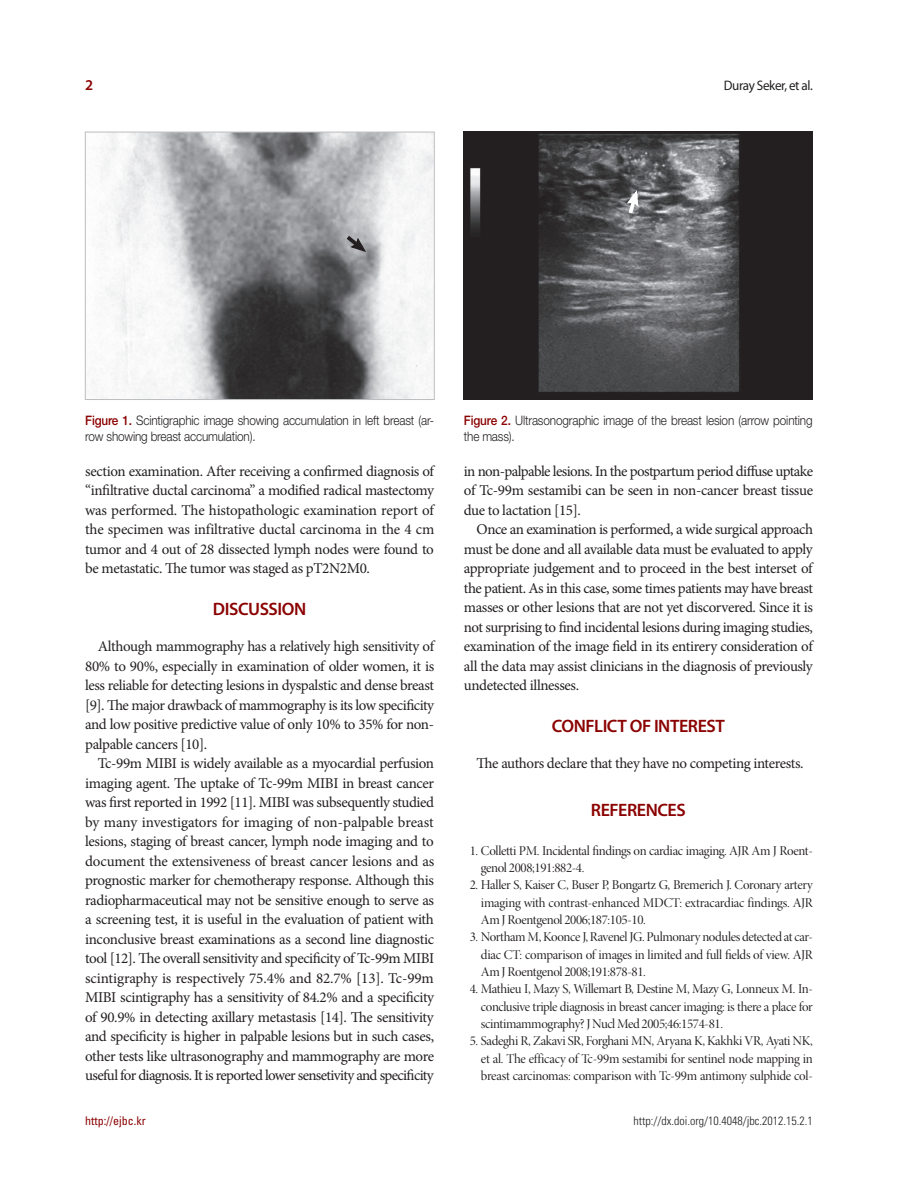
<style>
.page{position:relative;width:898px;height:1195px;background:#fff}
.page>*{position:absolute;margin:0;border:0;box-sizing:border-box;transform-origin:0 0}
.본문_대제목{font:600 18px "Myriad Pro";letter-spacing:-.025em;color:#8b0202}
.본문{font:15px/19.5px "Minion Pro";letter-spacing:-.03em;color:#231f20;text-align:justify}
.t1{font:600 15px "Myriad Pro";color:#8b0202}
.하시라{font:13.8px "Myriad Pro";letter-spacing:-.03em;color:#231f20;scale:.95 1}
.참고문헌_1자리{font:13.5px/17.4px "Minion Pro Disp";letter-spacing:-.025em;color:#231f20;text-align:justify}
.표_제목__그림_설명{font:300 13.05px/15.6px "Helvetica Neue LT Std";letter-spacing:-.015em;color:#231f20;scale:.9 1}
.t2{font:300 condensed 12px "Univers LT Std";color:#231f20}
.t3{font:condensed 12px "Univers LT Std";color:#8b0202}
.s1{font-weight:500;color:#8b0202}
</style>
<div class="page">
<img style="left:463px;top:132px;width:349px;height:268px">
<svg style="left:625px;top:190px;width:14px;height:28px"></svg>
<img style="left:91px;top:134px;width:341px;height:264px">
<div style="left:85px;top:132px;width:349px;height:268px;border:1px solid #bcbdc0"></div>
<svg style="left:342px;top:232px;width:24px;height:21px"></svg>
<p class="t1" style="left:85px;top:76px;width:10px">2</p>
<p class="하시라" style="left:723px;top:77px;width:95px">Duray Seker, et al.</p>
<p class="표_제목__그림_설명" style="left:85px;top:413px;width:389px"><span class="s1">Figure 1.</span> Scintigraphic image showing accumulation in left breast (ar&shy;row showing breast accumulation).</p>
<p class="본문" style="left:85px;top:461px;width:350px">section examination. After receiving a confirmed diagnosis of “infiltrative ductal carcinoma” a modified radical mastectomy was performed. The histopathologic examination report of the specimen was infiltrative ductal carcinoma in the 4 cm tumor and 4 out of 28 dissected lymph nodes were found to be metastatic. The tumor was staged as pT2N2M0.</p>
<p class="본문_대제목" style="left:213px;top:597px;width:95px">DISCUSSION</p>
<p class="본문" style="left:85px;top:637px;width:350px;text-indent:13px">Although mammography has a relatively high sensitivity of 80% to 90%, especially in examination of older women, it is less reliable for detecting lesions in dyspalstic and dense breast [9]. The major drawback of mammography is its low specificity and low positive predictive value of only 10% to 35% for non&shy;palpable cancers [10].</p>
<p class="본문" style="left:85px;top:754px;width:350px;text-indent:13px">Tc-99m MIBI is widely available as a myocardial perfusion imaging agent. The uptake of Tc-99m MIBI in breast cancer was first reported in 1992 [11]. MIBI was subsequently studied by many investigators for imaging of non-palpable breast lesions, staging of breast cancer, lymph node imaging and to document the extensiveness of breast cancer lesions and as prognostic marker for chemotherapy response. Although this radiopharmaceutical may not be sensitive enough to serve as a screening test, it is useful in the evaluation of patient with inconclusive breast examinations as a second line diagnostic tool [12]. The overall sensitivity and specificity of Tc-99m MIBI scintigraphy is respectively 75.4% and 82.7% [13]. Tc-99m MIBI scintigraphy has a sensitivity of 84.2% and a specificity of 90.9% in detecting axillary metastasis [14]. The sensitivity and specificity is higher in palpable lesions but in such cases, other tests like ultrasonography and mammography are more useful for diagnosis. It is reported lower sensetivity and specificity</p>
<p class="표_제목__그림_설명" style="left:463px;top:413px;width:389px"><span class="s1">Figure 2.</span> Ultrasonographic image of the breast lesion (arrow pointing the mass).</p>
<p class="본문" style="left:463px;top:461px;width:350px">in non-palpable lesions. In the postpartum period diffuse uptake of Tc-99m sestamibi can be seen in non-cancer breast tissue due to lactation [15].</p>
<p class="본문" style="left:463px;top:520px;width:350px;text-indent:13px">Once an examination is performed, a wide surgical approach must be done and all available data must be evaluated to apply appropriate judgement and to proceed in the best interset of the patient. As in this case, some times patients may have breast masses or other lesions that are not yet discorvered. Since it is not surprising to find incidental lesions during imaging studies, examination of the image field in its entirery consideration of all the data may assist clinicians in the diagnosis of previously undetected illnesses.</p>
<p class="본문_대제목" style="left:551px;top:714px;width:174px">CONFLICT OF INTEREST</p>
<p class="본문" style="left:476px;top:754px;width:328px">The authors declare that they have no competing interests.</p>
<p class="본문_대제목" style="left:590px;top:799px;width:96px">REFERENCES</p>
<p class="참고문헌_1자리" style="left:480px;top:842px;width:333px;text-indent:-11px">1. Colletti PM. Incidental findings on cardiac imaging. AJR Am J Roent&shy;genol 2008;191:882-4.</p>
<p class="참고문헌_1자리" style="left:480px;top:876px;width:333px;text-indent:-11px">2. Haller S, Kaiser C, Buser P, Bongartz G, Bremerich J. Coronary artery imaging with contrast-enhanced MDCT: extracardiac findings. AJR AmJRoentgenol 2006;187:105-10.</p>
<p class="참고문헌_1자리" style="left:480px;top:928px;width:333px;text-indent:-11px">3. Northam M, Koonce J, Ravenel JG. Pulmonary nodules detected at car&shy;diac CT: comparison of images in limited and full fields of view. AJR AmJRoentgenol 2008;191:878-81.</p>
<p class="참고문헌_1자리" style="left:480px;top:981px;width:333px;text-indent:-11px">4. Mathieu I, Mazy S, Willemart B, Destine M, Mazy G, Lonneux M. In&shy;conclusive triple diagnosis in breast cancer imaging: is there a place for scintimammography?JNucl Med 2005;46:1574-81.</p>
<p class="참고문헌_1자리" style="left:480px;top:1033px;width:333px;text-indent:-11px">5. Sadeghi R, Zakavi SR, Forghani MN, Aryana K, Kakhki VR, Ayati NK, et al. The efficacy of Tc-99m sestamibi for sentinel node mapping in breast carcinomas: comparison with Tc-99m antimony sulphide col-</p>
<p class="t3" style="left:85px;top:1113px;width:62px">http://ejbc.kr</p>
<p class="t2" style="left:633px;top:1113px;width:181px">http://dx.doi.org/10.4048/jbc.2012.15.2.1</p>
</div>
